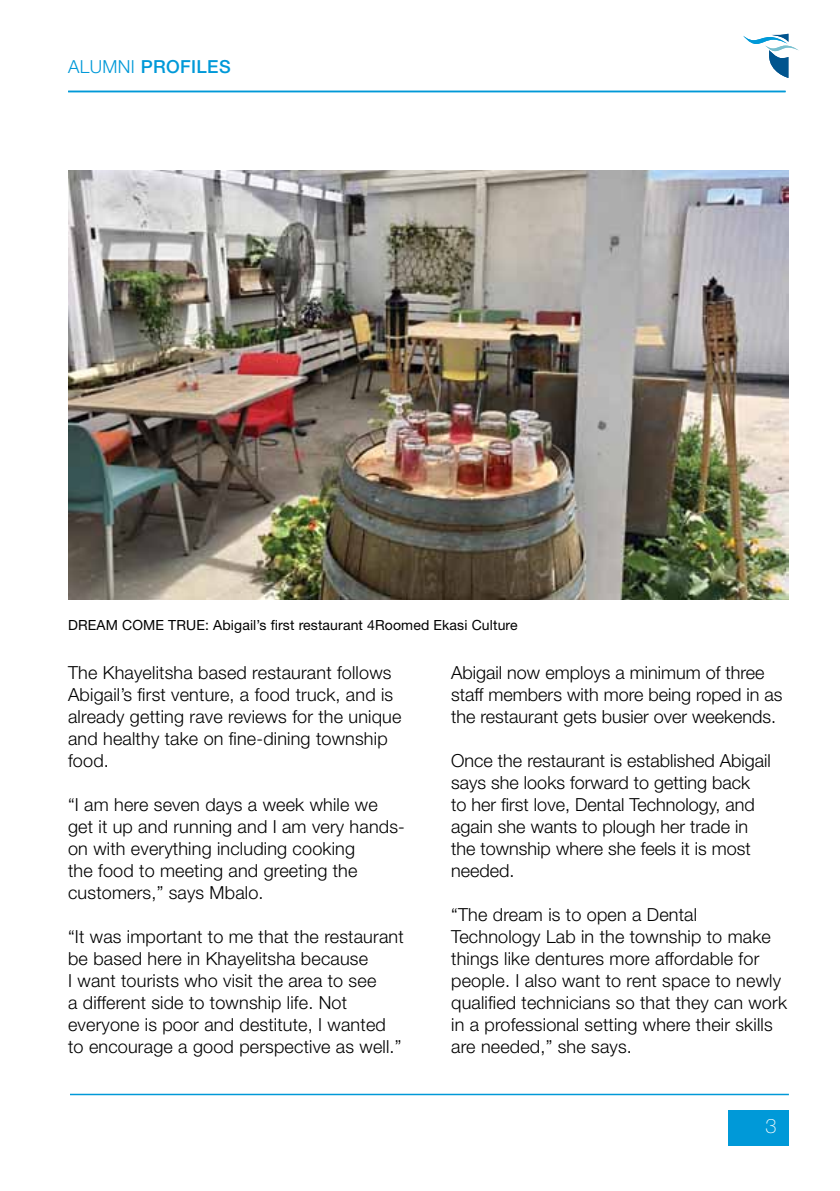
<style>
.page{position:relative;width:840px;height:1191px;background:#fff}
.page>*{position:absolute;margin:0;border:0;box-sizing:border-box;transform-origin:0 0}
.t1{font:100 20px "Helvetica Neue LT Std";color:#fff}
.t2{font:300 18px/22px "Helvetica Neue LT Std";letter-spacing:.01em;color:#000}
.t3{font:500 18px "Helvetica Neue LT Std";letter-spacing:.02em;color:#0099d8}
.t4{font:14px "Helvetica Neue LT Std";letter-spacing:.01em;color:#000}
.s1{font-weight:300}
</style>
<div class="page">
<hr style="left:70px;top:1093px;width:718px;height:2px;background:#0099d8">
<div style="left:728px;top:1109px;width:60px;height:36px;background:#0099d8"></div>
<hr style="left:68px;top:91px;width:717px;height:1px;background:#0099d8">
<svg style="left:743px;top:34px;width:55px;height:44px"></svg>
<img style="left:68px;top:170px;width:720px;height:430px">
<p class="t3" style="left:68px;top:56px;width:163px"><span class="s1">ALUMNI</span> PROFILES</p>
<p class="t4" style="left:68px;top:616px;width:451px">DREAM COME TRUE: Abigail’s first restaurant 4Roomed Ekasi Culture</p>
<p class="t2" style="left:68px;top:661px;width:335px">The Khayelitsha based restaurant follows Abigail’s first venture, a food truck, and is already getting rave reviews for the unique and healthy take on fine-dining township food.</p>
<p class="t2" style="left:68px;top:793px;width:338px">“I am here seven days a week while we get it up and running and I am very hands&shy;on with everything including cooking<br>the food to meeting and greeting the customers,” says Mbalo.</p>
<p class="t2" style="left:68px;top:925px;width:337px">“It was important to me that the restaurant be based here in Khayelitsha because<br>I want tourists who visit the area to see<br>a different side to township life. Not everyone is poor and destitute, I wanted to encourage a good perspective as well.”</p>
<p class="t2" style="left:451px;top:661px;width:333px">Abigail now employs a minimum of three staff members with more being roped in as the restaurant gets busier over weekends.</p>
<p class="t2" style="left:451px;top:749px;width:321px">Once the restaurant is established Abigail says she looks forward to getting back<br>to her first love, Dental Technology, and again she wants to plough her trade in the township where she feels it is most needed.</p>
<p class="t2" style="left:451px;top:903px;width:337px">“The dream is to open a Dental Technology Lab in the township to make things like dentures more affordable for people. I also want to rent space to newly qualified technicians so that they can work in a professional setting where their skills are needed,” she says.</p>
<p class="t1" style="left:765px;top:1114px;width:13px">3</p>
</div>
